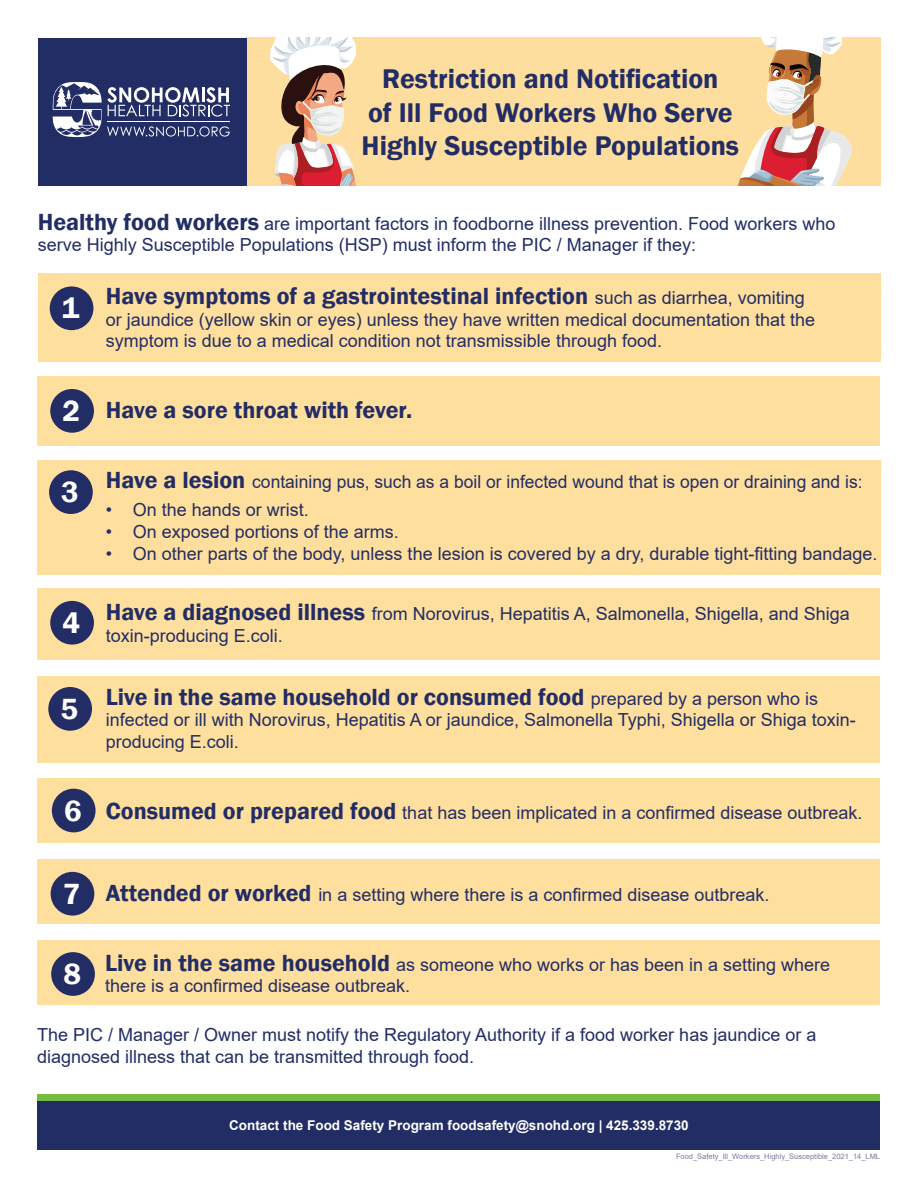
<style>
.page{position:relative;width:918px;height:1188px;background:#fff}
.page>*{position:absolute;margin:0;border:0;box-sizing:border-box;transform-origin:0 0}
.t1{font:600 30px "Franklin Gothic";color:#fff}
.t2{font:600 27.9px/33.5px "Franklin Gothic";color:#222d65;text-align:center}
.t3{font:600 24px "Franklin Gothic";color:#222d65}
.t4{font:18px/21.6px "Arial";color:#222d65}
.t5{font:700 13.5px "Arial";color:#fff}
.t6{font:7.5px "Arial";color:#7d7a9d}
.s1{font-family:"Franklin Gothic";font-weight:600;font-size:24px}
.s2{font-family:"Arial";font-weight:400;font-size:18px}
</style>
<div class="page">
<div style="left:38px;top:940px;width:842px;height:65px;background:#ffdf9e"></div>
<div style="left:38px;top:860px;width:842px;height:64px;background:#ffdf9e"></div>
<div style="left:38px;top:778px;width:842px;height:65px;background:#ffdf9e"></div>
<div style="left:38px;top:676px;width:842px;height:86px;background:#ffdf9e"></div>
<div style="left:38px;top:1101px;width:842px;height:49px;background:#222d65"></div>
<div style="left:38px;top:1094px;width:842px;height:7px;background:#76bc43"></div>
<div style="left:38px;top:273px;width:842px;height:89px;background:#ffdf9e"></div>
<div style="left:50px;top:286px;width:43px;height:44px;background:#222d65;border-radius:50%"></div>
<div style="left:38px;top:376px;width:842px;height:70px;background:#ffdf9e"></div>
<div style="left:50px;top:389px;width:44px;height:44px;background:#222d65;border-radius:50%"></div>
<div style="left:37px;top:460px;width:843px;height:114px;background:#ffdf9e"></div>
<div style="left:49px;top:470px;width:44px;height:44px;background:#222d65;border-radius:50%"></div>
<div style="left:38px;top:588px;width:842px;height:72px;background:#ffdf9e"></div>
<div style="left:50px;top:601px;width:44px;height:44px;background:#222d65;border-radius:50%"></div>
<div style="left:48px;top:687px;width:44px;height:44px;background:#222d65;border-radius:50%"></div>
<div style="left:52px;top:789px;width:44px;height:43px;background:#222d65;border-radius:50%"></div>
<div style="left:51px;top:872px;width:43px;height:44px;background:#222d65;border-radius:50%"></div>
<div style="left:51px;top:952px;width:44px;height:44px;background:#222d65;border-radius:50%"></div>
<div style="left:246px;top:38px;width:634px;height:148px;background:#fede9e"></div>
<svg style="left:270px;top:38px;width:87px;height:148px"></svg>
<svg style="left:738px;top:38px;width:114px;height:148px"></svg>
<div style="left:38px;top:38px;width:208px;height:148px;background:#222d65"></div>
<svg style="left:52px;top:82px;width:178px;height:56px"></svg>
<p class="t2" style="left:362px;top:63px;width:379px">Restriction and Notification<br>of Ill Food Workers Who Serve<br>Highly Susceptible Populations</p>
<p class="t4" style="left:38px;top:212px;width:799px"><span class="s1">Healthy food workers</span> are important factors in foodborne illness prevention. Food workers who serve Highly Susceptible Populations (HSP) must inform the PIC / Manager if they:</p>
<p class="t1" style="left:62px;top:290px;width:19px">1</p>
<p class="t3" style="left:106px;top:281px;width:701px">Have symptoms of a gastrointestinal infection <span class="s2">such as diarrhea, vomiting</span></p>
<p class="t4" style="left:106px;top:308px;width:711px">or jaundice (yellow skin or eyes) unless they have written medical documentation that the symptom is due to a medical condition not transmissible through food.</p>
<p class="t1" style="left:62px;top:392px;width:19px">2</p>
<p class="t3" style="left:106px;top:395px;width:308px">Have a sore throat with fever.</p>
<p class="t1" style="left:61px;top:474px;width:19px">3</p>
<p class="t4" style="left:106px;top:470px;width:758px"><span class="s1">Have a lesion</span> containing pus, such as a boil or infected wound that is open or draining and is:</p>
<p class="t4" style="left:106px;top:499px;width:205px">• On the hands or wrist.</p>
<p class="t4" style="left:106px;top:521px;width:295px">• On exposed portions of the arms.</p>
<p class="t4" style="left:106px;top:542px;width:773px">• On other parts of the body, unless the lesion is covered by a dry, durable tight-fitting bandage.</p>
<p class="t1" style="left:62px;top:604px;width:19px">4</p>
<p class="t4" style="left:106px;top:603px;width:746px"><span class="s1">Have a diagnosed illness</span> from Norovirus, Hepatitis A, Salmonella, Shigella, and Shiga toxin-producing E.coli.</p>
<p class="t1" style="left:60px;top:690px;width:19px">5</p>
<p class="t3" style="left:106px;top:682px;width:714px">Live in the same household or consumed food <span class="s2">prepared by a person who is</span></p>
<p class="t4" style="left:106px;top:709px;width:752px">infected or ill with Norovirus, Hepatitis A or jaundice, Salmonella Typhi, Shigella or Shiga toxin&shy;producing E.coli.</p>
<p class="t1" style="left:64px;top:792px;width:19px">6</p>
<p class="t4" style="left:106px;top:802px;width:758px"><span class="s1">Consumed or prepared food</span> that has been implicated in a confirmed disease outbreak.</p>
<p class="t1" style="left:63px;top:875px;width:19px">7</p>
<p class="t4" style="left:106px;top:884px;width:665px"><span class="s1">Attended or worked</span> in a setting where there is a confirmed disease outbreak.</p>
<p class="t1" style="left:63px;top:956px;width:19px">8</p>
<p class="t4" style="left:105px;top:953px;width:727px"><span class="s1">Live in the same household</span> as someone who works or has been in a setting where there is a confirmed disease outbreak.</p>
<p class="t4" style="left:37px;top:1024px;width:781px">The PIC / Manager / Owner must notify the Regulatory Authority if a food worker has jaundice or a diagnosed illness that can be transmitted through food.</p>
<p class="t5" style="left:229px;top:1116px;width:461px">Contact the Food Safety Program foodsafety@snohd.org | 425.339.8730</p>
<p class="t6" style="left:676px;top:1151px;width:206px">Food_Safety_Ill_Workers_Highly_Susceptible_2021_14_LML</p>
</div>
